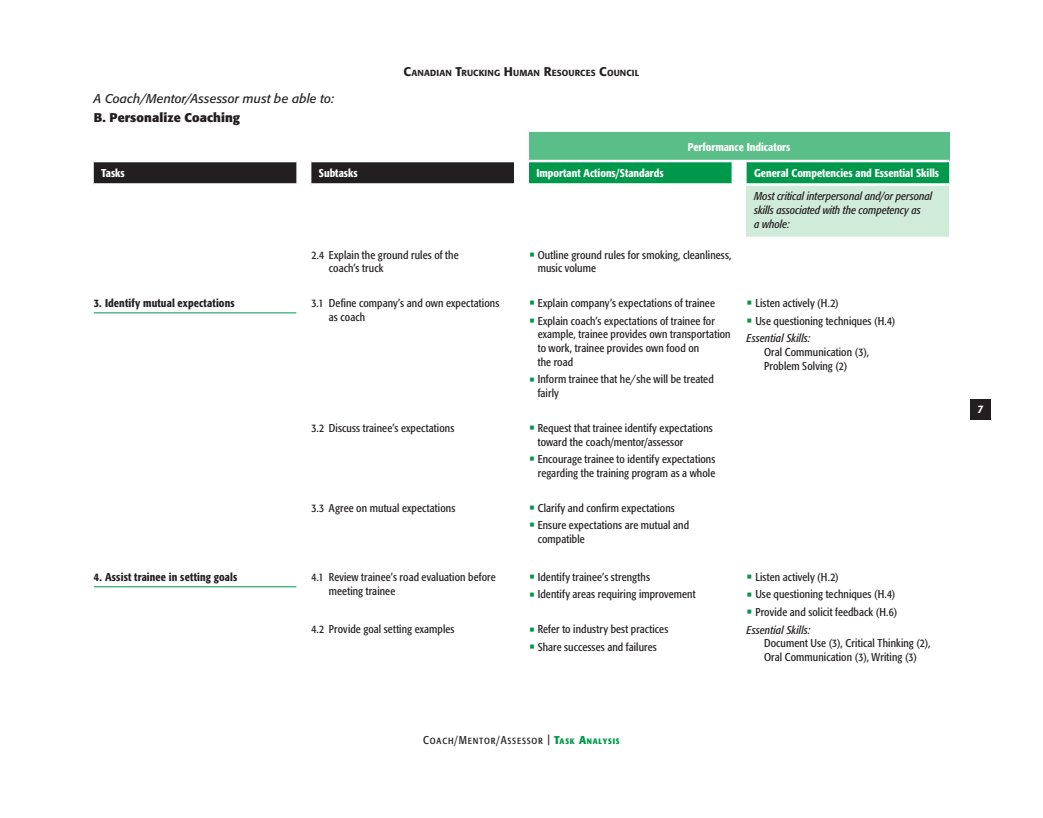
<style>
.page{position:relative;width:1043px;height:818px;background:#fff}
.page>*{position:absolute;margin:0;border:0;box-sizing:border-box;transform-origin:0 0}
.t1{font:italic 12.5px "Formata BQ";letter-spacing:.005em;color:#231f20}
.t2{font:700 12.5px "Formata BQ";letter-spacing:.005em;color:#231f20}
.t3{font:condensed 11.25px/13.8px "Formata BQ";letter-spacing:.01em;color:#231f20}
.t4{font:500 condensed 11.25px "Formata BQ";color:#fff}
.t5{font:italic condensed 11.25px/13.8px "Formata BQ";color:#231f20}
.t6{font:500 condensed 11.25px "Formata BQ";letter-spacing:.015em;color:#231f20}
.t7{font:condensed 11.25px "Formata BQ";letter-spacing:.07em;color:#231f20}
.t8{font:italic 500 condensed 11.25px "Formata BQ";color:#fff}
.t9{font:500 8.75px "Formata BQ";letter-spacing:.015em;color:#231f20}
.s1{font-size:12.5px}
.s2{font-size:20px;color:#00984b}
.s3{font-style:italic}
.s4{font-weight:700;color:#00984b}
.s5{font-weight:700;font-size:7.88px;color:#00984b}
</style>
<div class="page">
<div style="left:970px;top:399px;width:21px;height:21px;background:#231f20"></div>
<div style="left:529px;top:132px;width:420px;height:29px;background:#59be87"></div>
<div style="left:746px;top:184px;width:203px;height:54px;background:#d0ebd9"></div>
<hr style="left:746px;top:183px;width:203px;height:3px;background:#fff">
<svg style="left:94px;top:160px;width:855px;height:24px;background:#2f704e"></svg>
<hr style="left:731px;top:183px;width:15px;height:3px;background:#fff">
<hr style="left:94px;top:160px;width:202px;height:2px;background:#fff">
<hr style="left:94px;top:183px;width:202px;height:3px;background:#fff">
<hr style="left:311px;top:160px;width:203px;height:2px;background:#fff">
<hr style="left:311px;top:183px;width:203px;height:3px;background:#fff">
<hr style="left:746px;top:237px;width:203px;height:2px;background:#fff">
<hr style="left:94px;top:312px;width:202px;height:1px;background:#00984b">
<hr style="left:94px;top:586px;width:202px;height:1px;background:#00984b">
<p class="t1" style="left:94px;top:91px;width:242px">A Coach/Mentor/Assessor must be able to:</p>
<p class="t2" style="left:94px;top:110px;width:148px">B. Personalize Coaching</p>
<p class="t9" style="left:403px;top:67px;width:237px"><span class="s1">C</span>ANADIAN <span class="s1">T</span>RUCKING <span class="s1">H</span>UMAN <span class="s1">R</span>ESOURCES <span class="s1">C</span>OUNCIL</p>
<p class="t4" style="left:687px;top:140px;width:104px">Performance Indicators</p>
<p class="t4" style="left:101px;top:166px;width:25px">Tasks</p>
<p class="t4" style="left:319px;top:166px;width:40px">Subtasks</p>
<p class="t4" style="left:536px;top:166px;width:129px">Important Actions/Standards</p>
<p class="t4" style="left:754px;top:166px;width:187px">General Competencies and Essential Skills</p>
<p class="t5" style="left:754px;top:189px;width:180px">Most critical interpersonal and/or personal skills associated with the competency as<br>a whole:</p>
<p class="t3" style="left:329px;top:247px;width:131px;text-indent:-18px">2.4 Explain the ground rules of the coach’s truck</p>
<p class="t3" style="left:538px;top:248px;width:195px;text-indent:-9px"><span class="s2">•</span> Outline ground rules for smoking, cleanliness, music volume</p>
<p class="t6" style="left:94px;top:296px;width:142px">3. Identify mutual expectations</p>
<p class="t3" style="left:329px;top:296px;width:172px;text-indent:-18px">3.1 Define company’s and own expectations as coach</p>
<p class="t3" style="left:529px;top:296px;width:187px"><span class="s2">•</span> Explain company’s expectations of trainee</p>
<p class="t3" style="left:746px;top:296px;width:94px"><span class="s2">•</span> Listen actively (H.2)</p>
<p class="t3" style="left:746px;top:312px;width:150px;line-height:17.5px"><span class="s2">•</span> Use questioning techniques (H.4)<br><span class="s3">Essential Skills:</span></p>
<p class="t3" style="left:764px;top:345px;width:106px">Oral Communication (3),<br>Problem Solving (2)</p>
<p class="t3" style="left:538px;top:313px;width:194px;text-indent:-9px"><span class="s2">•</span> Explain coach’s expectations of trainee for example, trainee provides own transportation to work, trainee provides own food on<br>the road</p>
<p class="t3" style="left:538px;top:372px;width:177px;text-indent:-9px"><span class="s2">•</span> Inform trainee that he <span class="s3">/</span>she will be treated fairly</p>
<p class="t3" style="left:311px;top:421px;width:144px">3.2 Discuss trainee’s expectations</p>
<p class="t3" style="left:538px;top:421px;width:177px;text-indent:-9px"><span class="s2">•</span> Request that trainee identify expectations toward the coach/mentor/assessor</p>
<p class="t3" style="left:529px;top:452px;width:188px;text-align:right"><span class="s2">•</span> Encourage trainee to identify expectations regarding the training program as a whole</p>
<p class="t3" style="left:311px;top:500px;width:145px">3.3 Agree on mutual expectations</p>
<p class="t3" style="left:529px;top:500px;width:147px"><span class="s2">•</span> Clarify and confirm expectations</p>
<p class="t3" style="left:538px;top:518px;width:153px;text-indent:-9px"><span class="s2">•</span> Ensure expectations are mutual and compatible</p>
<p class="t6" style="left:94px;top:570px;width:145px">4. Assist trainee in setting goals</p>
<p class="t3" style="left:329px;top:570px;width:168px;text-indent:-18px">4.1 Review trainee’s road evaluation before meeting trainee</p>
<p class="t3" style="left:529px;top:570px;width:122px"><span class="s2">•</span> Identify trainee’s strengths</p>
<p class="t3" style="left:529px;top:587px;width:168px"><span class="s2">•</span> Identify areas requiring improvement</p>
<p class="t3" style="left:311px;top:622px;width:145px">4.2 Provide goal setting examples</p>
<p class="t3" style="left:529px;top:622px;width:141px"><span class="s2">•</span> Refer to industry best practices</p>
<p class="t3" style="left:529px;top:639px;width:129px"><span class="s2">•</span> Share successes and failures</p>
<p class="t7" style="left:423px;top:733px;width:198px">Coach/Mentor/Assessor | <span class="s4">T</span><span class="s5">ASK</span> <span class="s4">A</span><span class="s5">NALYSIS</span></p>
<p class="t3" style="left:746px;top:570px;width:94px"><span class="s2">•</span> Listen actively (H.2)</p>
<p class="t3" style="left:746px;top:587px;width:150px"><span class="s2">•</span> Use questioning techniques (H.4)</p>
<p class="t3" style="left:746px;top:603px;width:152px;line-height:17.5px"><span class="s2">•</span> Provide and solicit feedback (H.6)<br><span class="s3">Essential Skills:</span></p>
<p class="t3" style="left:764px;top:636px;width:168px">Document Use (3), Critical Thinking (2),<br>Oral Communication (3), Writing (3)</p>
<p class="t8" style="left:977px;top:402px;width:7px">7</p>
</div>
